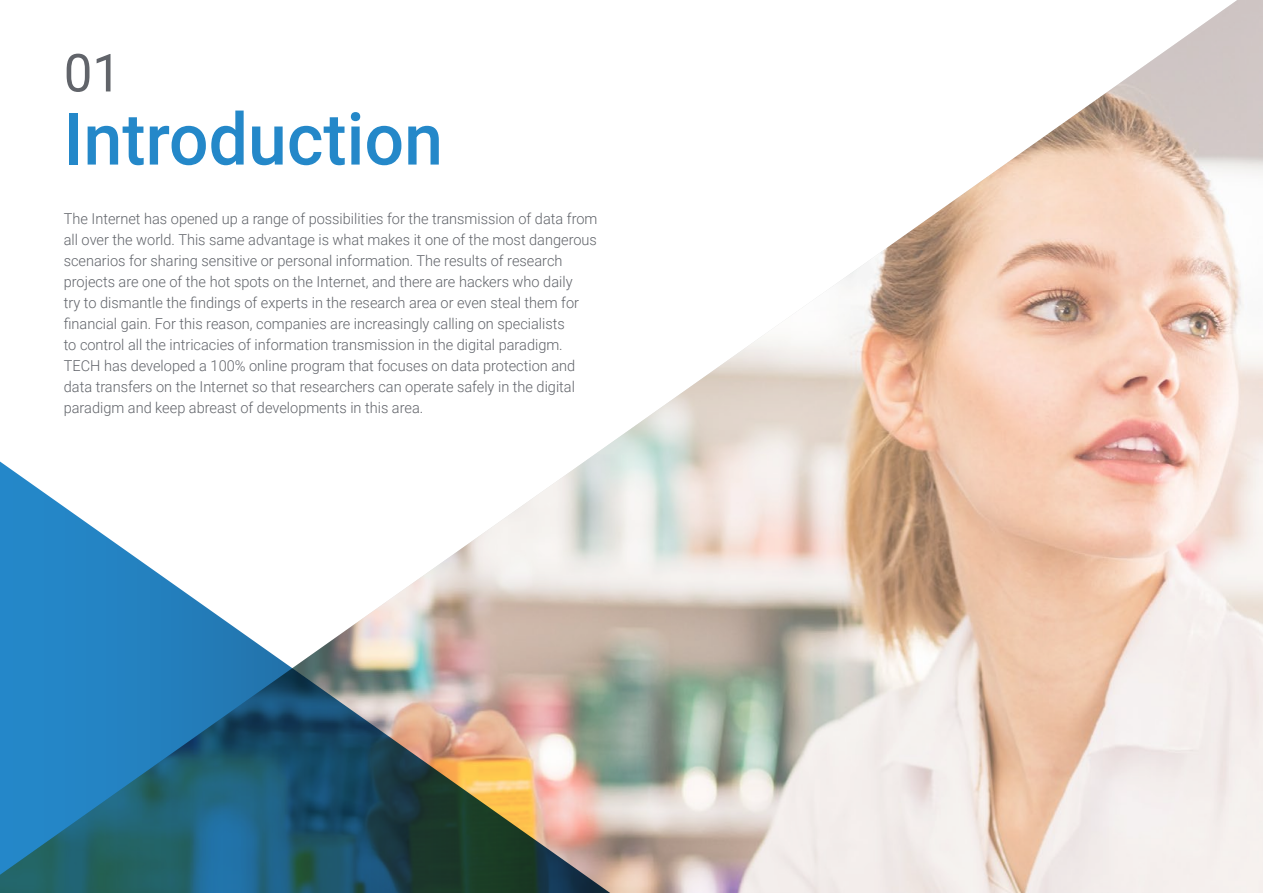
<style>
.page{position:relative;width:1263px;height:893px;background:#fff}
.page>*{position:absolute;margin:0;border:0;box-sizing:border-box;transform-origin:0 0}
.t1{font:500 72px "Roboto";color:#2488c9}
.t2{font:52.5px "Roboto";color:#61646a}
.t3{font:300 15px/21px "Roboto";color:#61646a}
</style>
<div class="page">
<img style="left:607px;top:0;width:656px;height:893px">
<svg style="left:0;top:446px;width:640px;height:447px"></svg>
<h2 class="t2" style="left:64px;top:36px;width:59px">01</h2>
<h1 class="t1" style="left:64px;top:89px;width:381px">Introduction</h1>
<p class="t3" style="left:64px;top:207px;width:535px">The Internet has opened up a range of possibilities for the transmission of data from all over the world. This same advantage is what makes it one of the most dangerous scenarios for sharing sensitive or personal information. The results of research projects are one of the hot spots on the Internet, and there are hackers who daily<br>try to dismantle the findings of experts in the research area or even steal them for financial gain. For this reason, companies are increasingly calling on specialists<br>to control all the intricacies of information transmission in the digital paradigm.<br>TECH has developed a 100% online program that focuses on data protection and data transfers on the Internet so that researchers can operate safely in the digital paradigm and keep abreast of developments in this area.</p>
</div>
